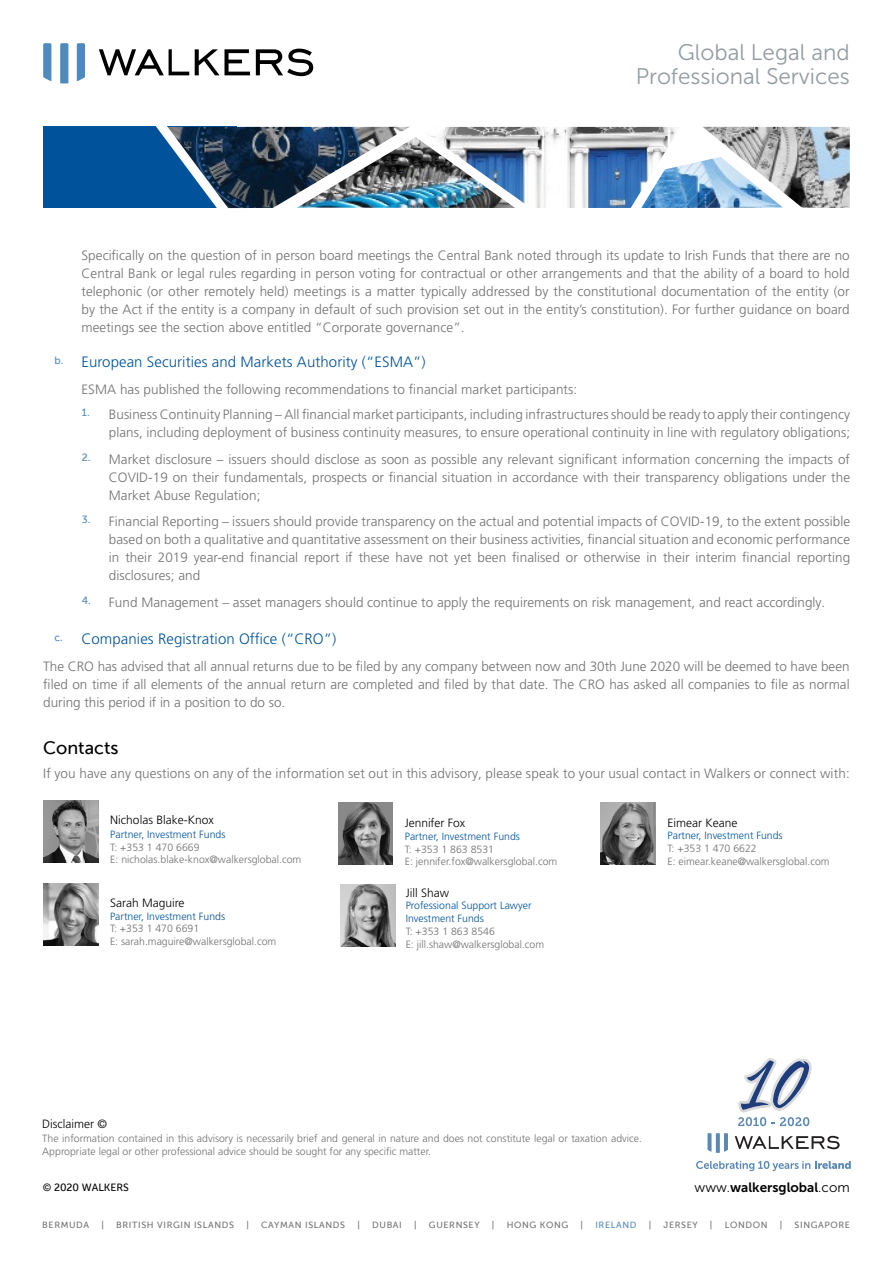
<style>
.page{position:relative;width:893px;height:1263px;background:#fff}
.page>*{position:absolute;margin:0;border:0;box-sizing:border-box;transform-origin:0 0}
.t1{font:22.5px/24px "Museo Sans 300";color:#949ca1;text-align:right}
.t2{font:18px "Museo Sans 500";color:#000}
.t3{font:300 15px "Frutiger LT Pro";letter-spacing:.005em;color:#00539b}
.t4{font:300 13.5px/18px "Frutiger LT Pro";letter-spacing:.005em;color:#717073;text-align:justify}
.t5{font:13.5px "Museo Sans 700";color:#000}
.t6{font:300 12px "Frutiger LT Pro";color:#000}
.t7{font:300 10.5px/12.8px "Frutiger LT Pro";color:#717073}
.t8{font:300 10.5px/12.8px "Frutiger LT Pro";color:#00539b}
.t9{font:10.5px "Museo Sans 500";color:#000}
.t10{font:9px "Museo Sans 500";letter-spacing:.065em;color:#717073}
.t11{font:9px "Museo Sans 500";letter-spacing:.065em;color:#4f8abe}
.s1{font-family:"Museo Sans 300"}
</style>
<div class="page">
<svg style="left:99px;top:49px;width:90px;height:26px"></svg>
<svg style="left:195px;top:49px;width:55px;height:26px"></svg>
<svg style="left:256px;top:49px;width:57px;height:27px"></svg>
<svg style="left:43px;top:43px;width:8px;height:38px"></svg>
<svg style="left:60px;top:43px;width:8px;height:40px"></svg>
<svg style="left:77px;top:43px;width:8px;height:38px"></svg>
<div style="left:43px;top:127px;width:194px;height:81px;background:#00539b"></div>
<img style="left:237px;top:127px;width:383px;height:81px">
<img style="left:819px;top:127px;width:31px;height:81px">
<svg style="left:145px;top:126px;width:92px;height:83px"></svg>
<img style="left:258px;top:126px;width:288px;height:82px">
<svg style="left:620px;top:126px;width:199px;height:82px"></svg>
<img style="left:44px;top:800px;width:55px;height:62px">
<img style="left:44px;top:883px;width:55px;height:62px">
<img style="left:340px;top:884px;width:55px;height:63px">
<img style="left:600px;top:802px;width:55px;height:63px">
<img style="left:338px;top:802px;width:55px;height:62px">
<svg style="left:696px;top:1161px;width:155px;height:10px"></svg>
<svg style="left:735px;top:1136px;width:105px;height:13px"></svg>
<svg style="left:707px;top:1133px;width:21px;height:20px"></svg>
<svg style="left:738px;top:1058px;width:74px;height:68px"></svg>
<h1 class="t1" style="left:636px;top:41px;width:216px">Global Legal and<br>Professional Services</h1>
<p class="t4" style="left:81px;top:247px;width:770px">Specifically on the question of in person board meetings the Central Bank noted through its update to Irish Funds that there are no Central Bank or legal rules regarding in person voting for contractual or other arrangements and that the ability of a board to hold telephonic (or other remotely held) meetings is a matter typically addressed by the constitutional documentation of the entity (or by the Act if the entity is a company in default of such provision set out in the entity’s constitution). For further guidance on board meetings see the section above entitled “Corporate governance”.</p>
<p class="t3" style="left:54px;top:353px;width:373px"><sup>b.</sup> European Securities and Markets Authority (“ESMA”)</p>
<p class="t4" style="left:81px;top:380px;width:497px">ESMA has published the following recommendations to financial market participants:</p>
<p class="t4" style="left:82px;top:405px;width:770px;text-align:right"><sup>1.</sup> Business Continuity Planning – All financial market participants, including infrastructures should be ready to apply their contingency plans, including deployment of business continuity measures, to ensure operational continuity in line with regulatory obligations;</p>
<p class="t4" style="left:109px;top:450px;width:743px;text-indent:-27px"><sup>2.</sup> Market disclosure – issuers should disclose as soon as possible any relevant significant information concerning the impacts of COVID-19 on their fundamentals, prospects or financial situation in accordance with their transparency obligations under the Market Abuse Regulation;</p>
<p class="t4" style="left:109px;top:513px;width:743px;text-indent:-27px"><sup>3.</sup> Financial Reporting – issuers should provide transparency on the actual and potential impacts of COVID-19, to the extent possible based on both a qualitative and quantitative assessment on their business activities, financial situation and economic performance in their 2019 year-end financial report if these have not yet been finalised or otherwise in their interim financial reporting disclosures; and</p>
<p class="t4" style="left:82px;top:593px;width:745px"><sup>4.</sup> Fund Management – asset managers should continue to apply the requirements on risk management, and react accordingly.</p>
<p class="t3" style="left:54px;top:630px;width:283px"><sup>c.</sup> Companies Registration Office (“CRO”)</p>
<p class="t4" style="left:43px;top:657px;width:808px">The CRO has advised that all annual returns due to be filed by any company between now and 30th June 2020 will be deemed to have been filed on time if all elements of the annual return are completed and filed by that date. The CRO has asked all companies to file as normal during this period if in a position to do so.</p>
<h2 class="t2" style="left:43px;top:738px;width:77px">Contacts</h2>
<p class="t4" style="left:43px;top:764px;width:808px">If you have any questions on any of the information set out in this advisory, please speak to your usual contact in Walkers or connect with:</p>
<p class="t6" style="left:110px;top:813px;width:105px">Nicholas Blake-Knox</p>
<p class="t8" style="left:110px;top:828px;width:117px">Partner, Investment Funds</p>
<p class="t7" style="left:110px;top:841px;width:193px">T: +353 1 470 6669<br>E: nicholas.blake-knox@walkersglobal.com</p>
<p class="t6" style="left:110px;top:896px;width:76px">Sarah Maguire</p>
<p class="t8" style="left:110px;top:910px;width:117px">Partner, Investment Funds</p>
<p class="t7" style="left:110px;top:922px;width:168px">T: +353 1 470 6691<br>E: sarah.maguire@walkersglobal.com</p>
<p class="t6" style="left:405px;top:816px;width:62px">Jennifer Fox</p>
<p class="t8" style="left:405px;top:830px;width:117px">Partner, Investment Funds</p>
<p class="t7" style="left:405px;top:842px;width:154px">T: +353 1 863 8531<br>E: jennifer.fox@walkersglobal.com</p>
<p class="t6" style="left:667px;top:815px;width:71px">Eimear Keane</p>
<p class="t8" style="left:667px;top:829px;width:117px">Partner, Investment Funds</p>
<p class="t7" style="left:667px;top:842px;width:164px">T: +353 1 470 6622<br>E: eimear.keane@walkersglobal.com</p>
<p class="t6" style="left:406px;top:885px;width:45px">Jill Shaw</p>
<p class="t8" style="left:406px;top:899px;width:127px">Professional Support Lawyer<br>Investment Funds</p>
<p class="t7" style="left:406px;top:925px;width:140px">T: +353 1 863 8546<br>E: jill.shaw@walkersglobal.com</p>
<p class="t6" style="left:42px;top:1117px;width:66px">Disclaimer ©</p>
<p class="t7" style="left:42px;top:1131px;width:601px;line-height:13.5px">The information contained in this advisory is necessarily brief and general in nature and does not constitute legal or taxation advice.<br>Appropriate legal or other professional advice should be sought for any specific matter.</p>
<p class="t9" style="left:43px;top:1181px;width:88px">© 2020 WALKERS</p>
<p class="t5" style="left:695px;top:1179px;width:157px"><span class="s1">www.</span>walkersglobal<span class="s1">.com</span></p>
<p class="t10" style="left:42px;top:1220px;width:48px">BERMUDA</p>
<p class="t10" style="left:101px;top:1220px;width:4px">|</p>
<p class="t10" style="left:116px;top:1220px;width:119px">BRITISH VIRGIN ISLANDS</p>
<p class="t10" style="left:246px;top:1220px;width:4px">|</p>
<p class="t10" style="left:261px;top:1220px;width:85px">CAYMAN ISLANDS</p>
<p class="t10" style="left:357px;top:1220px;width:4px">|</p>
<p class="t10" style="left:372px;top:1220px;width:31px">DUBAI</p>
<p class="t10" style="left:414px;top:1220px;width:4px">|</p>
<p class="t10" style="left:429px;top:1220px;width:52px">GUERNSEY</p>
<p class="t10" style="left:492px;top:1220px;width:4px">|</p>
<p class="t10" style="left:507px;top:1220px;width:63px">HONG KONG</p>
<p class="t10" style="left:581px;top:1220px;width:4px">|</p>
<p class="t11" style="left:595px;top:1220px;width:43px">IRELAND</p>
<p class="t10" style="left:649px;top:1220px;width:4px">|</p>
<p class="t10" style="left:664px;top:1220px;width:36px">JERSEY</p>
<p class="t10" style="left:710px;top:1220px;width:4px">|</p>
<p class="t10" style="left:725px;top:1220px;width:44px">LONDON</p>
<p class="t10" style="left:780px;top:1220px;width:4px">|</p>
<p class="t10" style="left:795px;top:1220px;width:57px">SINGAPORE</p>
</div>
